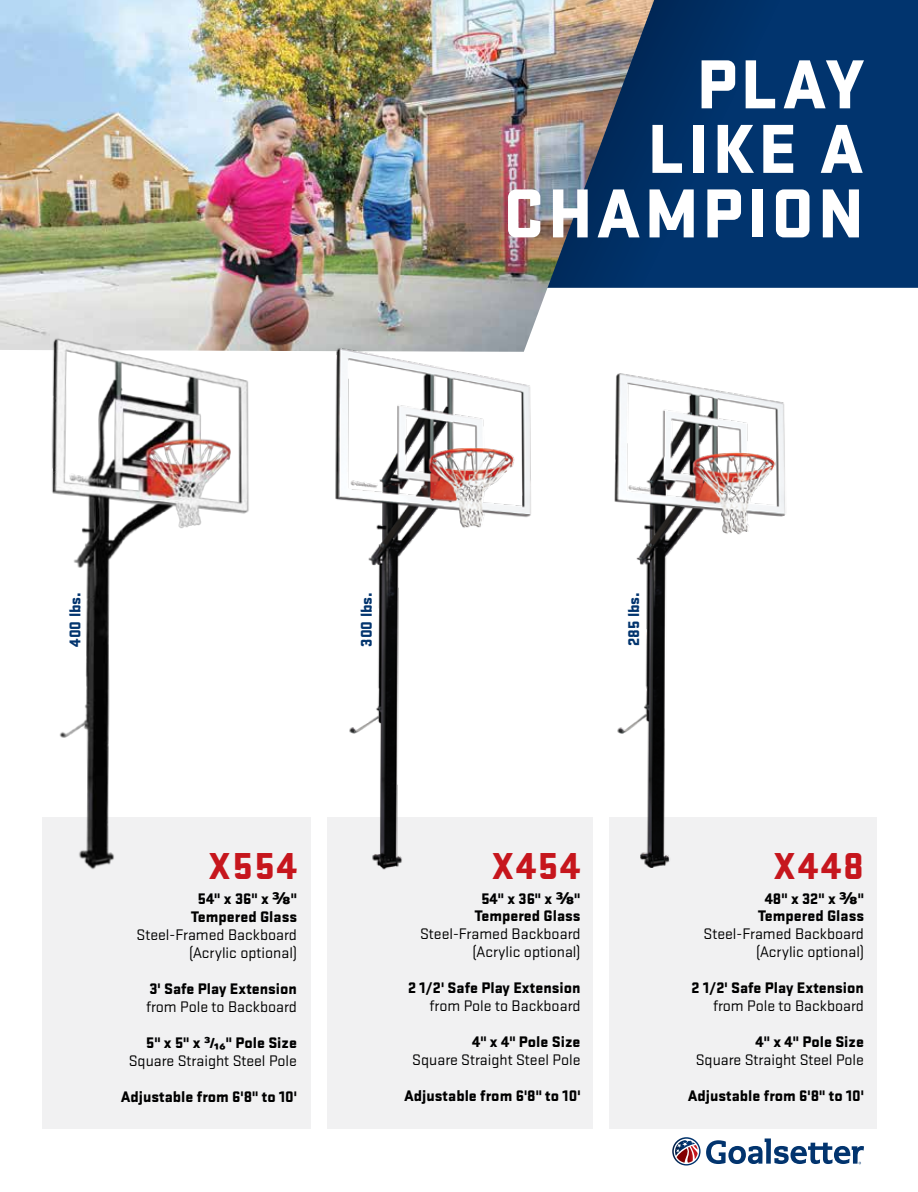
<style>
.page{position:relative;width:918px;height:1192px;background:#fff}
.page>*{position:absolute;margin:0;border:0;box-sizing:border-box;transform-origin:0 0}
.t1{font:900 72px/64.5px "Stratum 1";letter-spacing:.05em;color:#fff;text-align:right}
.t2{font:900 39px "Stratum 1";letter-spacing:.05em;color:#c6161d}
.t3{font:900 16.2px "Stratum 1";color:#02346e}
.t4{font:15.9px/18px "Stratum 1";color:#000;text-align:right}
.t5{font:900 15.9px/17px "Stratum 1";color:#000;text-align:center}
.s1{font-family:"Co Headline";font-weight:700;font-size:16.2px}
.s2{font-weight:900}
.s3{font-family:"Co Headline";font-weight:700;font-size:13.5px}
</style>
<div class="page">
<svg style="left:672px;top:1137px;width:192px;height:28px"></svg>
<svg style="left:654px;top:0;width:264px;height:288px;background:#00336c"></svg>
<div style="left:609px;top:817px;width:267px;height:311px;background:#f1f1f2"></div>
<div style="left:327px;top:817px;width:266px;height:311px;background:#f1f1f2"></div>
<div style="left:42px;top:817px;width:268px;height:311px;background:#f1f1f2"></div>
<img style="left:0;top:0;width:654px;height:351px">
<img style="left:318px;top:318px;width:213px;height:552px">
<img style="left:574px;top:345px;width:212px;height:522px">
<img style="left:46px;top:327px;width:212px;height:543px">
<h1 class="t1" style="left:503px;top:47px;width:362px">PLAY<br>LIKE A<br>CHAMPION</h1>
<p class="t3" style="left:63px;top:647px;width:56px;rotate:-90deg">400 lbs.</p>
<p class="t3" style="left:355px;top:646px;width:56px;rotate:-90deg">300 lbs.</p>
<p class="t3" style="left:622px;top:646px;width:56px;rotate:-90deg">285 lbs.</p>
<h2 class="t2" style="left:208px;top:837px;width:90px">X554</h2>
<p class="t5" style="left:191px;top:888px;width:108px;line-height:18px">54" x 36" x <span class="s1">⅜</span>"<br>Tempered Glass</p>
<p class="t4" style="left:137px;top:924px;width:162px">Steel-Framed Backboard (Acrylic optional)</p>
<p class="t5" style="left:149px;top:979px;width:149px">3' Safe Play Extension</p>
<p class="t4" style="left:146px;top:996px;width:152px">from Pole to Backboard</p>
<p class="t4" style="left:129px;top:1032px;width:170px"><span class="s2">5" x 5" x</span> <span class="s3">3/16</span><span class="s2">" Pole Size<br></span>Square Straight Steel Pole</p>
<p class="t5" style="left:121px;top:1087px;width:178px">Adjustable from 6'8" to 10'</p>
<h2 class="t2" style="left:491px;top:837px;width:91px">X454</h2>
<p class="t5" style="left:474px;top:889px;width:108px">54" x 36" x <span class="s1">⅜</span>"<br>Tempered Glass</p>
<p class="t4" style="left:420px;top:923px;width:162px">Steel-Framed Backboard (Acrylic optional)</p>
<p class="t5" style="left:408px;top:978px;width:174px">2 1/2' Safe Play Extension</p>
<p class="t4" style="left:430px;top:995px;width:152px">from Pole to Backboard</p>
<p class="t5" style="left:472px;top:1032px;width:110px">4" x 4" Pole Size</p>
<p class="t4" style="left:412px;top:1049px;width:170px">Square Straight Steel Pole</p>
<p class="t5" style="left:404px;top:1086px;width:178px">Adjustable from 6'8" to 10'</p>
<h2 class="t2" style="left:773px;top:837px;width:92px">X448</h2>
<p class="t5" style="left:758px;top:889px;width:108px">48" x 32" x <span class="s1">⅜</span>"<br>Tempered Glass</p>
<p class="t4" style="left:704px;top:923px;width:162px">Steel-Framed Backboard (Acrylic optional)</p>
<p class="t5" style="left:692px;top:978px;width:174px">2 1/2' Safe Play Extension</p>
<p class="t4" style="left:713px;top:995px;width:152px">from Pole to Backboard</p>
<p class="t5" style="left:756px;top:1032px;width:110px">4" x 4" Pole Size</p>
<p class="t4" style="left:696px;top:1049px;width:170px">Square Straight Steel Pole</p>
<p class="t5" style="left:688px;top:1086px;width:178px">Adjustable from 6'8" to 10'</p>
</div>
